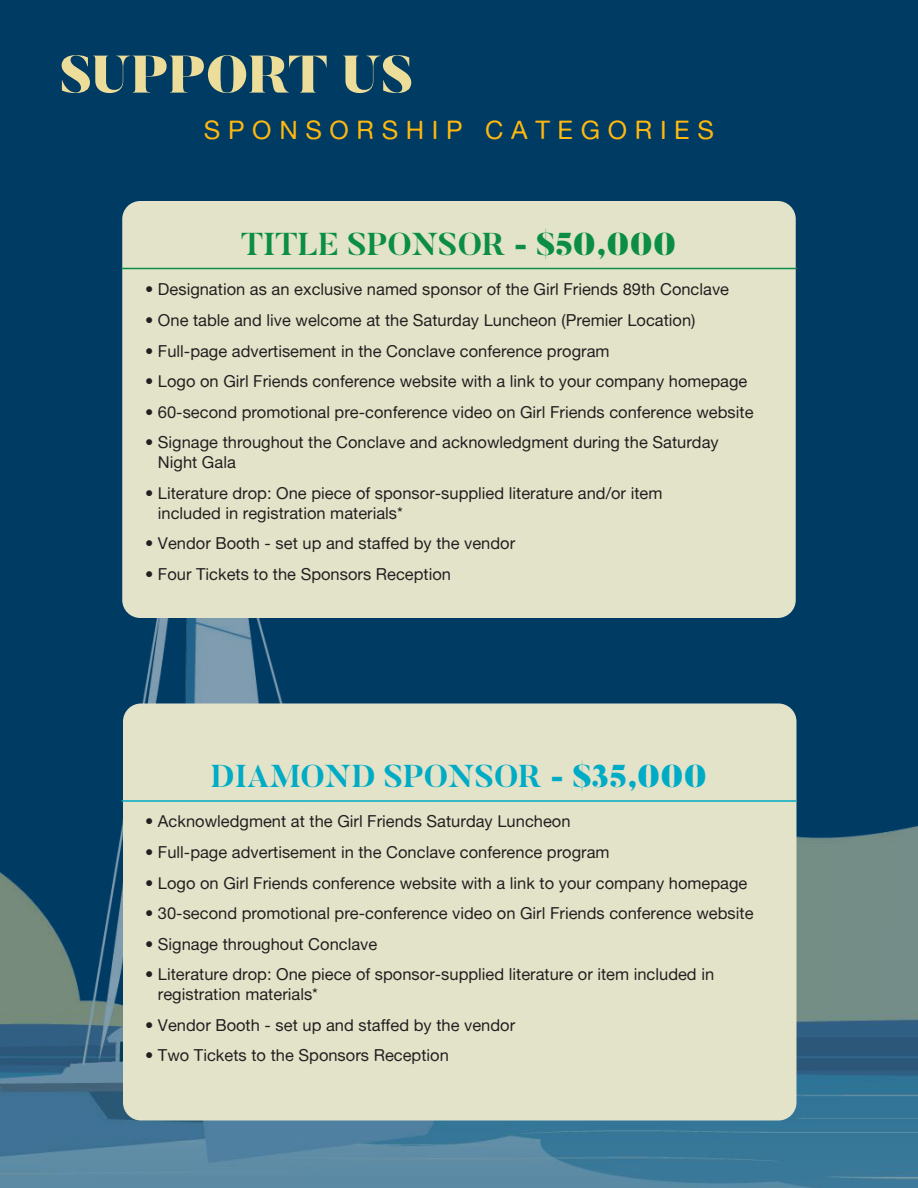
<style>
.page{position:relative;width:918px;height:1188px;background:#003b63}
.page>*{position:absolute;margin:0;border:0;box-sizing:border-box;transform-origin:0 0}
.t1{font:900 52.5px "Butler";color:#ecdd9a}
.t2{font:700 31.5px "Butler";color:#00abc5}
.t3{font:700 31.5px "Butler";color:#0b8e44}
.t4{font:25.5px "Alte Haas Grotesk";letter-spacing:.3em;color:#ffb80e}
.t5{font:16.5px/19.8px "Alte Haas Grotesk";color:#231f20}
.s1{font-weight:900}
</style>
<div class="page">
<img style="left:0;top:604px;width:918px;height:584px">
<div style="left:123px;top:704px;width:673px;height:416px;background:#e3e3c9;border-radius:18px"></div>
<hr style="left:122px;top:800px;width:674px;height:2px;background:#00abc5">
<div style="left:122px;top:201px;width:674px;height:417px;background:#e3e3c9;border-radius:18px"></div>
<hr style="left:122px;top:268px;width:674px;height:1px;background:#0b8e44">
<h1 class="t1" style="left:60px;top:41px;width:355px">SUPPORT US</h1>
<h3 class="t4" style="left:204px;top:115px;width:512px">SPONSORSHIP CATEGORIES</h3>
<h2 class="t3" style="left:241px;top:224px;width:437px">TITLE SPONSOR <span class="s1">- $50,000</span></h2>
<p class="t5" style="left:145px;top:279px;width:586px">• Designation as an exclusive named sponsor of the Girl Friends 89th Conclave</p>
<p class="t5" style="left:145px;top:310px;width:552px">• One table and live welcome at the Saturday Luncheon (Premier Location)</p>
<p class="t5" style="left:145px;top:341px;width:466px">• Full-page advertisement in the Conclave conference program</p>
<p class="t5" style="left:145px;top:371px;width:604px">• Logo on Girl Friends conference website with a link to your company homepage</p>
<p class="t5" style="left:145px;top:402px;width:610px">• 60-second promotional pre-conference video on Girl Friends conference website</p>
<p class="t5" style="left:158px;top:432px;width:562px;text-indent:-13px">• Signage throughout the Conclave and acknowledgment during the Saturday<br>Night Gala</p>
<p class="t5" style="left:158px;top:483px;width:506px;text-indent:-13px">• Literature drop: One piece of sponsor-supplied literature and/or item included in registration materials*</p>
<p class="t5" style="left:145px;top:533px;width:372px">• Vendor Booth - set up and staffed by the vendor</p>
<p class="t5" style="left:145px;top:564px;width:307px">• Four Tickets to the Sponsors Reception</p>
<h2 class="t2" style="left:211px;top:756px;width:498px">DIAMOND SPONSOR <span class="s1">- $35,000</span></h2>
<p class="t5" style="left:145px;top:811px;width:427px">• Acknowledgment at the Girl Friends Saturday Luncheon</p>
<p class="t5" style="left:145px;top:842px;width:466px">• Full-page advertisement in the Conclave conference program</p>
<p class="t5" style="left:145px;top:873px;width:604px">• Logo on Girl Friends conference website with a link to your company homepage</p>
<p class="t5" style="left:145px;top:903px;width:610px">• 30-second promotional pre-conference video on Girl Friends conference website</p>
<p class="t5" style="left:145px;top:934px;width:234px">• Signage throughout Conclave</p>
<p class="t5" style="left:158px;top:964px;width:558px;text-indent:-13px">• Literature drop: One piece of sponsor-supplied literature or item included in registration materials*</p>
<p class="t5" style="left:145px;top:1015px;width:372px">• Vendor Booth - set up and staffed by the vendor</p>
<p class="t5" style="left:145px;top:1045px;width:305px">• Two Tickets to the Sponsors Reception</p>
</div>
